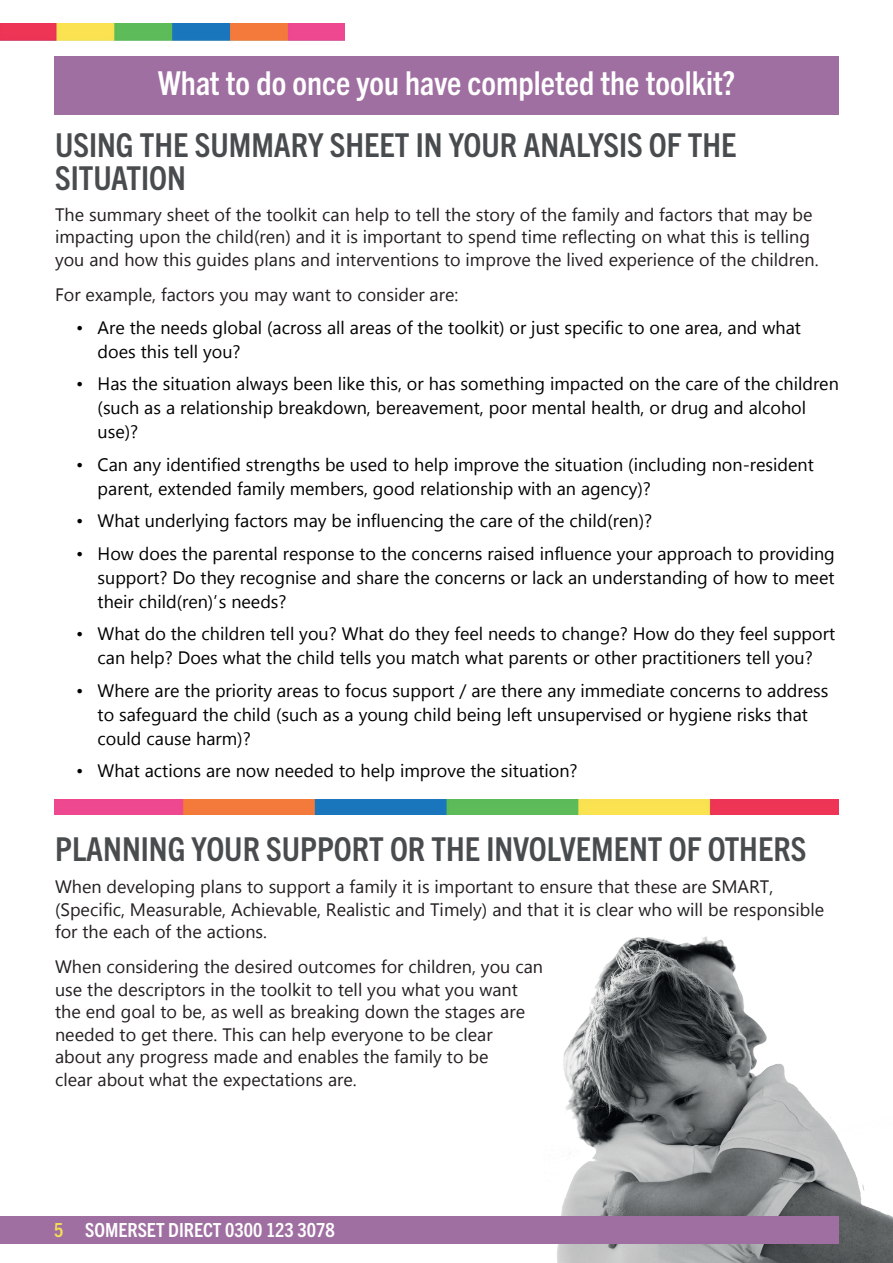
<style>
.page{position:relative;width:893px;height:1263px;background:#fff}
.page>*{position:absolute;margin:0;border:0;box-sizing:border-box;transform-origin:0 0}
.t1{font:700 condensed 33px/33px "Trade Gothic Next LT Pro";color:#494c4e}
.t2{font:700 condensed 33px "Trade Gothic Next LT Pro";color:#fff}
.t3{font:700 condensed 19.5px "Trade Gothic Next LT Pro";color:#fff}
.t4{font:18px/24px "Microsoft Tai Le";color:#000}
.t5{font:18px/22.5px "Microsoft Tai Le";color:#231f20}
.s1{color:#f3dd56}
</style>
<div class="page">
<img style="left:557px;top:936px;width:336px;height:327px">
<div style="left:0;top:1216px;width:839px;height:28px;background:#9f6fa1"></div>
<img style="left:0;top:23px;width:344px;height:18px">
<img style="left:54px;top:799px;width:785px;height:16px">
<div style="left:54px;top:56px;width:785px;height:59px;background:#9f6fa1"></div>
<h1 class="t2" style="left:158px;top:61px;width:579px">What to do once you have completed the toolkit?</h1>
<h1 class="t1" style="left:55px;top:126px;width:683px">USING THE SUMMARY SHEET IN YOUR ANALYSIS OF THE<br>SITUATION</h1>
<p class="t5" style="left:55px;top:204px;width:765px">The summary sheet of the toolkit can help to tell the story of the family and factors that may be impacting upon the child(ren) and it is important to spend time reflecting on what this is telling you and how this guides plans and interventions to improve the lived experience of the children.</p>
<p class="t5" style="left:55px;top:284px;width:405px">For example, factors you may want to consider are:</p>
<p class="t4" style="left:98px;top:317px;width:705px;text-indent:-21px">• Are the needs global (across all areas of the toolkit) or just specific to one area, and what does this tell you?</p>
<p class="t4" style="left:98px;top:373px;width:743px;text-indent:-21px">• Has the situation always been like this, or has something impacted on the care of the children (such as a relationship breakdown, bereavement, poor mental health, or drug and alcohol use)?</p>
<p class="t4" style="left:98px;top:454px;width:718px;text-indent:-21px">• Can any identified strengths be used to help improve the situation (including non-resident parent, extended family members, good relationship with an agency)?</p>
<p class="t4" style="left:76px;top:510px;width:577px">• What underlying factors may be influencing the care of the child(ren)?</p>
<p class="t4" style="left:98px;top:543px;width:739px;text-align:justify;text-indent:-21px">• How does the parental response to the concerns raised influence your approach to providing support? Do they recognise and share the concerns or lack an understanding of how to meet their child(ren)’s needs?</p>
<p class="t4" style="left:76px;top:623px;width:760px;text-align:center">• What do the children tell you? What do they feel needs to change? How do they feel support can help? Does what the child tells you match what parents or other practitioners tell you?</p>
<p class="t4" style="left:98px;top:680px;width:732px;text-indent:-21px">• Where are the priority areas to focus support / are there any immediate concerns to address to safeguard the child (such as a young child being left unsupervised or hygiene risks that could cause harm)?</p>
<p class="t4" style="left:76px;top:760px;width:503px">• What actions are now needed to help improve the situation?</p>
<h1 class="t1" style="left:55px;top:830px;width:753px">PLANNING YOUR SUPPORT OR THE INVOLVEMENT OF OTHERS</h1>
<p class="t5" style="left:55px;top:876px;width:770px">When developing plans to support a family it is important to ensure that these are SMART, (Specific, Measurable, Achievable, Realistic and Timely) and that it is clear who will be responsible for the each of the actions.</p>
<p class="t5" style="left:55px;top:957px;width:489px">When considering the desired outcomes for children, you can use the descriptors in the toolkit to tell you what you want the end goal to be, as well as breaking down the stages are needed to get there. This can help everyone to be clear about any progress made and enables the family to be<br>clear about what the expectations are.</p>
<p class="t3" style="left:54px;top:1217px;width:282px"><span class="s1">5</span> SOMERSET DIRECT 0300 123 3078</p>
</div>
